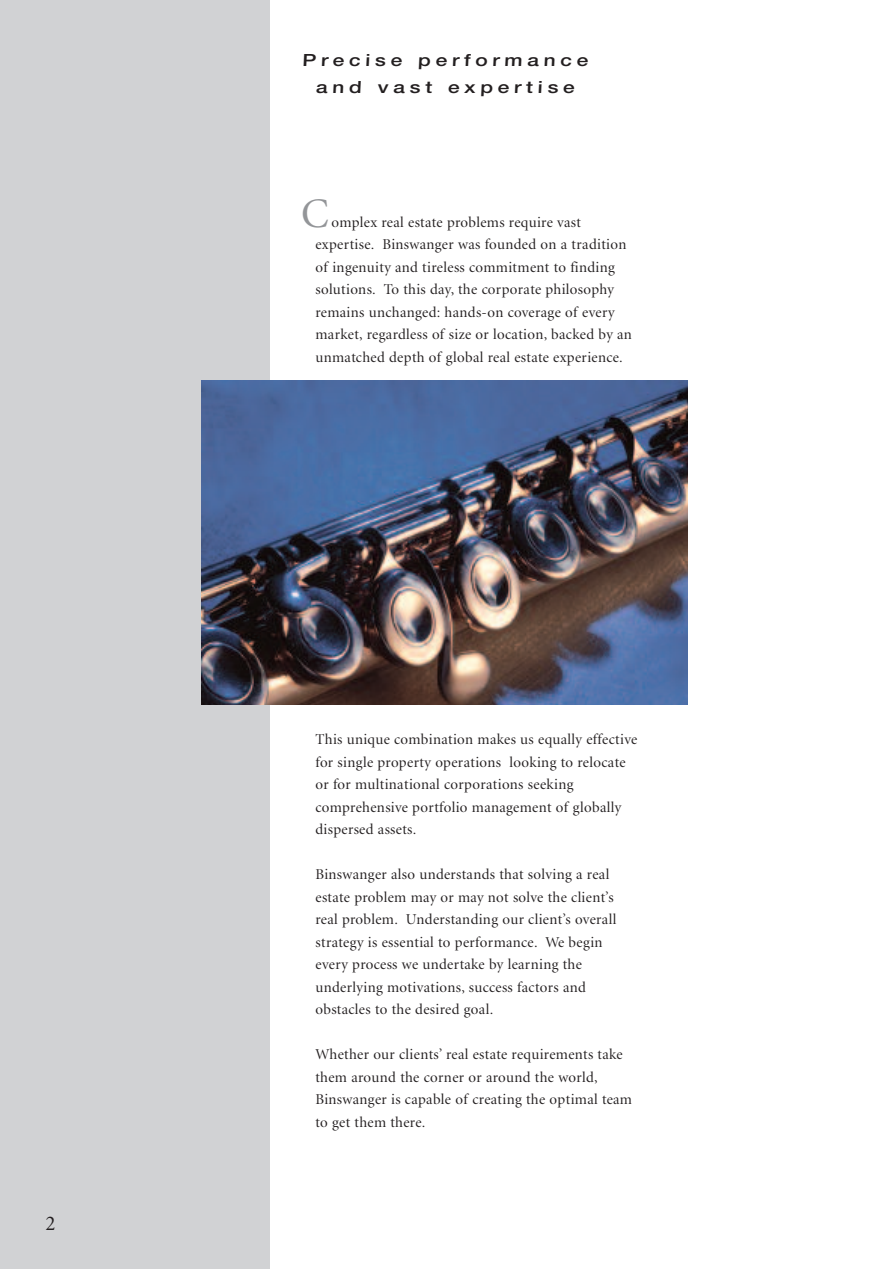
<style>
.page{position:relative;width:891px;height:1269px;background:#fff}
.page>*{position:absolute;margin:0;border:0;box-sizing:border-box;transform-origin:0 0}
.t1{font:42px "Minion";color:#939598}
.t2{font:21px "Minion";color:#231f20}
.t3{font:500 16.8px/27px "Helvetica Neue";letter-spacing:.22em;color:#231f20;text-align:center;scale:1.25 1}
.t4{font:15px/22.5px "Minion Display";letter-spacing:.025em;color:#231f20}
</style>
<div class="page">
<div style="left:0;top:0;width:270px;height:1269px;background:#d1d2d4"></div>
<img style="left:202px;top:381px;width:486px;height:324px">
<h2 class="t2" style="left:46px;top:1215px;width:12px">2</h2>
<p class="t3" style="left:302px;top:48px;width:231px">Precise performance and vast expertise</p>
<h1 class="t1" style="left:301px;top:197px;width:29px">C</h1>
<p class="t4" style="left:315px;top:212px;width:318px;text-indent:16px">omplex real estate problems require vast expertise. Binswanger was founded on a tradition of ingenuity and tireless commitment to finding solutions. To this day, the corporate philosophy remains unchanged: hands-on coverage of every market, regardless of size or location, backed by an unmatched depth of global real estate experience.</p>
<p class="t4" style="left:315px;top:729px;width:323px">This unique combination makes us equally effective for single property operations looking to relocate or for multinational corporations seeking comprehensive portfolio management of globally dispersed assets.</p>
<p class="t4" style="left:315px;top:864px;width:302px">Binswanger also understands that solving a real estate problem may or may not solve the client’s real problem. Understanding our client’s overall strategy is essential to performance. We begin every process we undertake by learning the underlying motivations, success factors and obstacles to the desired goal.</p>
<p class="t4" style="left:315px;top:1044px;width:318px">Whether our clients’ real estate requirements take them around the corner or around the world, Binswanger is capable of creating the optimal team to get them there.</p>
</div>
